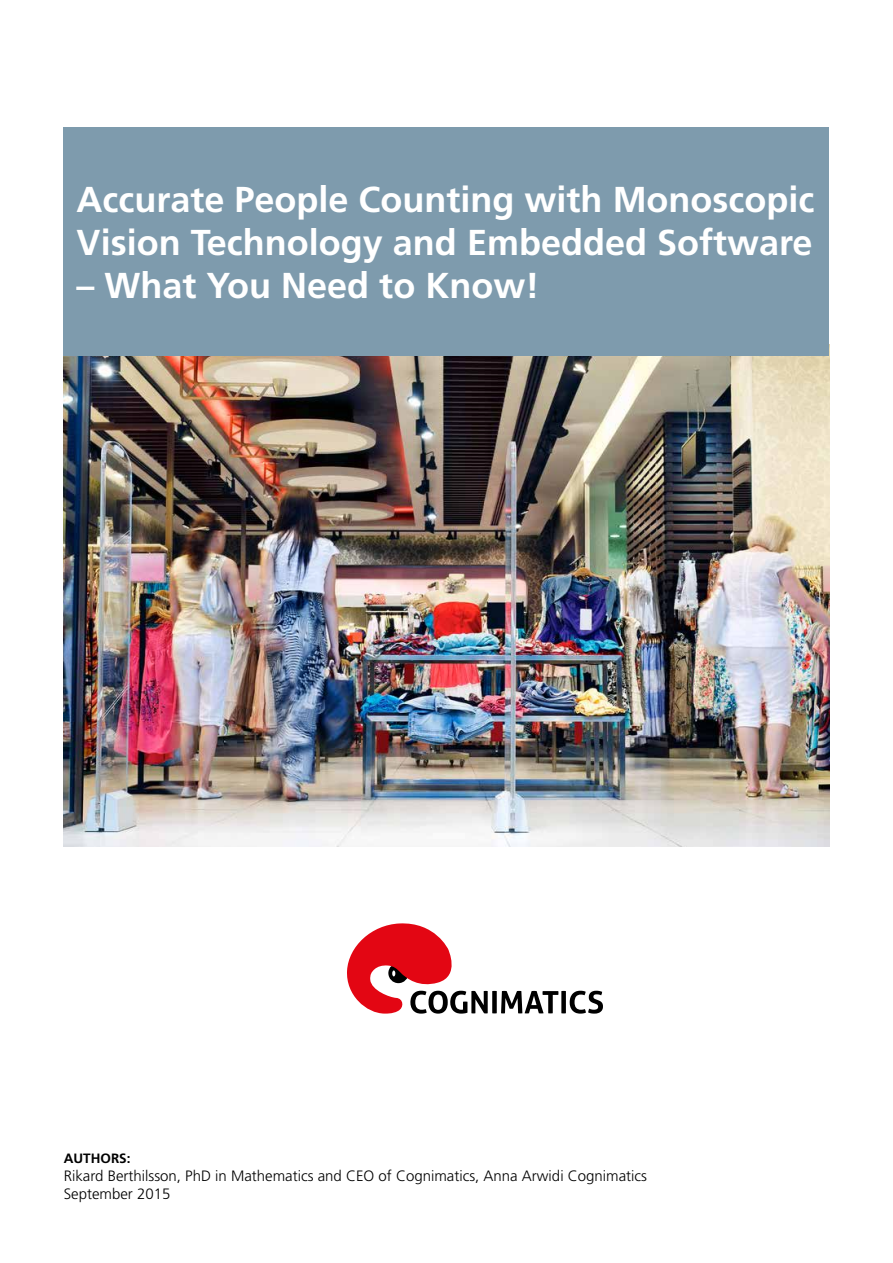
<style>
.page{position:relative;width:893px;height:1263px;background:#fff}
.page>*{position:absolute;margin:0;border:0;box-sizing:border-box;transform-origin:0 0}
.t1{font:700 36px/43.2px "Frutiger LT Std";color:#fff}
.t2{font:300 15px/18px "Frutiger LT Std";color:#000}
.t3{font:700 13.5px "Frutiger LT Std";color:#000}
</style>
<div class="page">
<svg style="left:347px;top:923px;width:256px;height:90px"></svg>
<img style="left:64px;top:356px;width:765px;height:490px">
<div style="left:64px;top:128px;width:765px;height:228px;background:#7e9bad"></div>
<p class="t1" style="left:77px;top:178px;width:740px">Accurate People Counting with Monoscopic<br>Vision Technology and Embedded Software</p>
<p class="t1" style="left:77px;top:264px;width:464px">– What You Need to Know!</p>
<p class="t3" style="left:64px;top:1150px;width:68px">AUTHORS:</p>
<p class="t2" style="left:64px;top:1166px;width:585px">Rikard Berthilsson, PhD in Mathematics and CEO of Cognimatics, Anna Arwidi Cognimatics<br>September 2015</p>
</div>
